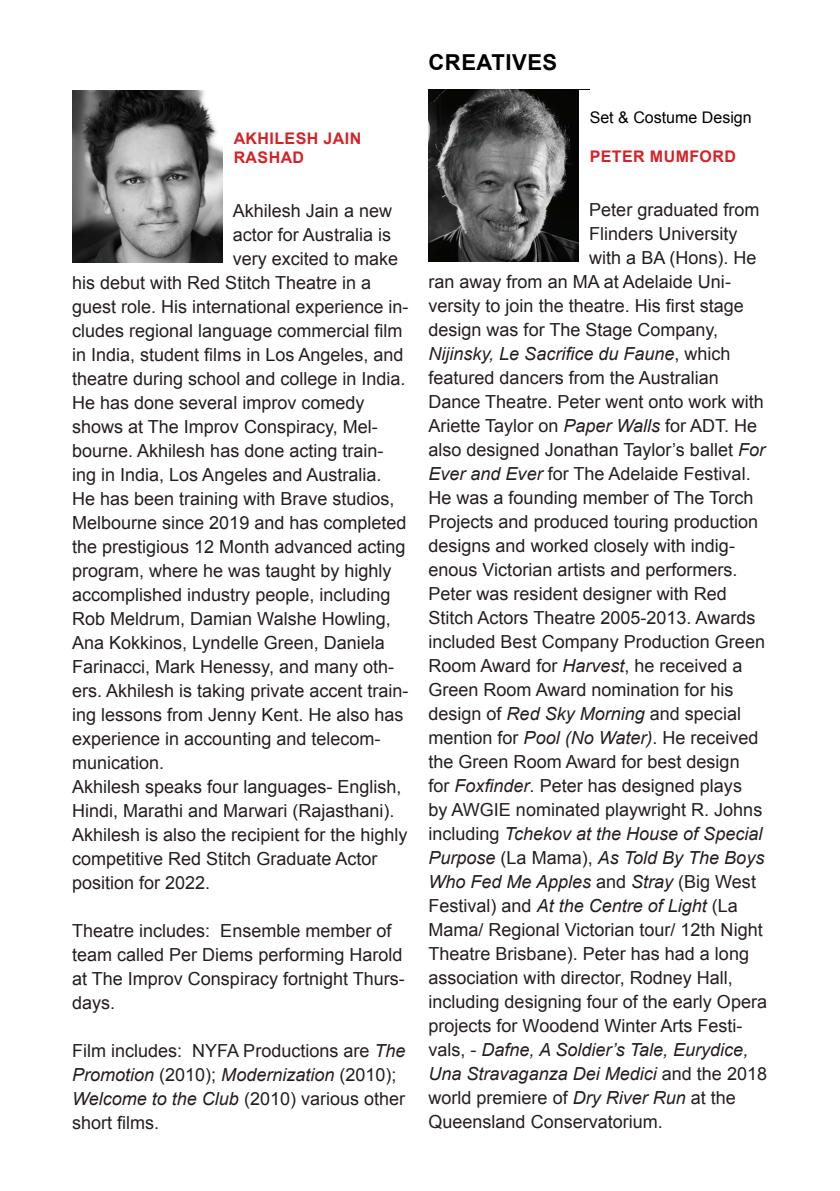
<style>
.page{position:relative;width:840px;height:1191px;background:#fff}
.page>*{position:absolute;margin:0;border:0;box-sizing:border-box;transform-origin:0 0}
.t1{font:700 22px "Arial";letter-spacing:.025em;color:#000}
.t2{font:18px/24px "Arial";color:#231f20}
.t3{font:italic 18px "Arial";color:#231f20}
.t4{font:700 16px/19.2px "Arial";letter-spacing:.025em;color:#d52229}
.t5{font:16px "Arial";color:#000}
.s1{font-style:italic}
.s2{font-style:normal}
</style>
<div class="page">
<img style="left:428px;top:90px;width:151px;height:171px">
<img style="left:72px;top:91px;width:151px;height:172px">
<p class="t4" style="left:233px;top:129px;width:129px">AKHILESH JAIN<br>RASHAD</p>
<p class="t2" style="left:233px;top:199px;width:161px">Akhilesh Jain a new</p>
<p class="t2" style="left:233px;top:223px;width:160px">actor for Australia is</p>
<p class="t2" style="left:233px;top:247px;width:167px">very excited to make</p>
<p class="t2" style="left:72px;top:271px;width:300px">his debut with Red Stitch Theatre in a</p>
<p class="t2" style="left:72px;top:295px;width:338px">guest role. His international experience in-</p>
<p class="t2" style="left:72px;top:319px;width:332px">cludes regional language commercial film</p>
<p class="t2" style="left:72px;top:343px;width:333px">in India, student films in Los Angeles, and</p>
<p class="t2" style="left:72px;top:367px;width:335px">theatre during school and college in India.</p>
<p class="t2" style="left:72px;top:391px;width:294px">He has done several improv comedy</p>
<p class="t2" style="left:72px;top:415px;width:307px">shows at The Improv Conspiracy, Mel-</p>
<p class="t2" style="left:72px;top:439px;width:313px">bourne. Akhilesh has done acting train-</p>
<p class="t2" style="left:72px;top:463px;width:311px">ing in India, Los Angeles and Australia.</p>
<p class="t2" style="left:72px;top:487px;width:324px">He has been training with Brave studios,</p>
<p class="t2" style="left:72px;top:511px;width:336px">Melbourne since 2019 and has completed</p>
<p class="t2" style="left:72px;top:535px;width:335px">the prestigious 12 Month advanced acting</p>
<p class="t2" style="left:72px;top:559px;width:321px">program, where he was taught by highly</p>
<p class="t2" style="left:72px;top:583px;width:320px">accomplished industry people, including</p>
<p class="t2" style="left:72px;top:607px;width:320px">Rob Meldrum, Damian Walshe Howling,</p>
<p class="t2" style="left:72px;top:631px;width:314px">Ana Kokkinos, Lyndelle Green, Daniela</p>
<p class="t2" style="left:72px;top:655px;width:323px">Farinacci, Mark Henessy, and many oth-</p>
<p class="t2" style="left:72px;top:679px;width:338px">ers. Akhilesh is taking private accent train-</p>
<p class="t2" style="left:72px;top:703px;width:333px">ing lessons from Jenny Kent. He also has</p>
<p class="t2" style="left:72px;top:727px;width:310px">experience in accounting and telecom-</p>
<p class="t2" style="left:72px;top:751px;width:94px">munication.</p>
<p class="t2" style="left:72px;top:775px;width:331px">Akhilesh speaks four languages- English,</p>
<p class="t2" style="left:72px;top:799px;width:324px">Hindi, Marathi and Marwari (Rajasthani).</p>
<p class="t2" style="left:72px;top:823px;width:337px">Akhilesh is also the recipient for the highly</p>
<p class="t2" style="left:72px;top:847px;width:307px">competitive Red Stitch Graduate Actor</p>
<p class="t2" style="left:72px;top:871px;width:140px">position for 2022.</p>
<p class="t2" style="left:72px;top:919px;width:334px">Theatre includes: Ensemble member of team called Per Diems performing Harold at The Improv Conspiracy fortnight Thurs&shy;days.</p>
<p class="t2" style="left:72px;top:1039px;width:335px">Film includes: NYFA Productions are <span class="s1">The Promotion</span> (2010); <span class="s1">Modernization</span> (2010); <span class="s1">Welcome to the Club</span> (2010) various other short films.</p>
<p class="t1" style="left:428px;top:47px;width:130px">CREATIVES</p>
<p class="t5" style="left:589px;top:107px;width:163px">Set &amp; Costume Design</p>
<p class="t4" style="left:589px;top:147px;width:148px">PETER MUMFORD</p>
<p class="t2" style="left:589px;top:198px;width:172px">Peter graduated from</p>
<p class="t2" style="left:589px;top:222px;width:150px">Flinders University</p>
<p class="t2" style="left:589px;top:246px;width:169px">with a BA (Hons). He</p>
<p class="t2" style="left:428px;top:270px;width:304px">ran away from an MA at Adelaide Uni-</p>
<p class="t2" style="left:428px;top:294px;width:317px">versity to join the theatre. His first stage</p>
<p class="t2" style="left:428px;top:318px;width:291px">design was for The Stage Company,</p>
<p class="t3" style="left:428px;top:342px;width:303px">Nijinsky, Le Sacrifice du Faune<span class="s2">, which</span></p>
<p class="t2" style="left:428px;top:366px;width:292px">featured dancers from the Australian</p>
<p class="t2" style="left:428px;top:390px;width:336px">Dance Theatre. Peter went onto work with</p>
<p class="t2" style="left:428px;top:414px;width:330px">Ariette Taylor on <span class="s1">Paper Walls</span> for ADT. He</p>
<p class="t2" style="left:428px;top:438px;width:338px">also designed Jonathan Taylor’s ballet <span class="s1">For</span></p>
<p class="t2" style="left:428px;top:462px;width:323px"><span class="s1">Ever and Ever</span> for The Adelaide Festival.</p>
<p class="t2" style="left:428px;top:486px;width:326px">He was a founding member of The Torch</p>
<p class="t2" style="left:428px;top:510px;width:331px">Projects and produced touring production</p>
<p class="t2" style="left:428px;top:534px;width:308px">designs and worked closely with indig-</p>
<p class="t2" style="left:428px;top:558px;width:310px">enous Victorian artists and performers.</p>
<p class="t2" style="left:428px;top:582px;width:300px">Peter was resident designer with Red</p>
<p class="t2" style="left:428px;top:606px;width:328px">Stitch Actors Theatre 2005-2013. Awards</p>
<p class="t2" style="left:428px;top:630px;width:338px">included Best Company Production Green</p>
<p class="t2" style="left:428px;top:654px;width:315px">Room Award for <span class="s1">Harvest</span>, he received a</p>
<p class="t2" style="left:428px;top:678px;width:306px">Green Room Award nomination for his</p>
<p class="t2" style="left:428px;top:702px;width:314px">design of <span class="s1">Red Sky Morning</span> and special</p>
<p class="t2" style="left:428px;top:726px;width:331px">mention for <span class="s1">Pool (No Water)</span>. He received</p>
<p class="t2" style="left:428px;top:750px;width:312px">the Green Room Award for best design</p>
<p class="t2" style="left:428px;top:774px;width:315px">for <span class="s1">Foxfinder</span>. Peter has designed plays</p>
<p class="t2" style="left:428px;top:798px;width:335px">by AWGIE nominated playwright R. Johns</p>
<p class="t3" style="left:428px;top:822px;width:335px"><span class="s2">including</span> Tchekov at the House of Special</p>
<p class="t3" style="left:428px;top:846px;width:337px">Purpose <span class="s2">(La Mama),</span> As Told By The Boys</p>
<p class="t3" style="left:428px;top:870px;width:329px">Who Fed Me Apples <span class="s2">and</span> Stray <span class="s2">(Big West</span></p>
<p class="t3" style="left:428px;top:894px;width:311px"><span class="s2">Festival) and</span> At the Centre of Light <span class="s2">(La</span></p>
<p class="t2" style="left:428px;top:918px;width:335px">Mama/ Regional Victorian tour/ 12th Night</p>
<p class="t2" style="left:428px;top:942px;width:322px">Theatre Brisbane). Peter has had a long</p>
<p class="t2" style="left:428px;top:966px;width:306px">association with director, Rodney Hall,</p>
<p class="t2" style="left:428px;top:990px;width:340px">including designing four of the early Opera</p>
<p class="t2" style="left:428px;top:1014px;width:315px">projects for Woodend Winter Arts Festi-</p>
<p class="t3" style="left:428px;top:1038px;width:321px"><span class="s2">vals, -</span> Dafne, A Soldier’s Tale, Eurydice,</p>
<p class="t3" style="left:428px;top:1062px;width:340px">Una Stravaganza Dei Medici <span class="s2">and the 2018</span></p>
<p class="t2" style="left:428px;top:1086px;width:309px">world premiere of <span class="s1">Dry River Run</span> at the</p>
<p class="t2" style="left:428px;top:1110px;width:236px">Queensland Conservatorium.</p>
</div>
